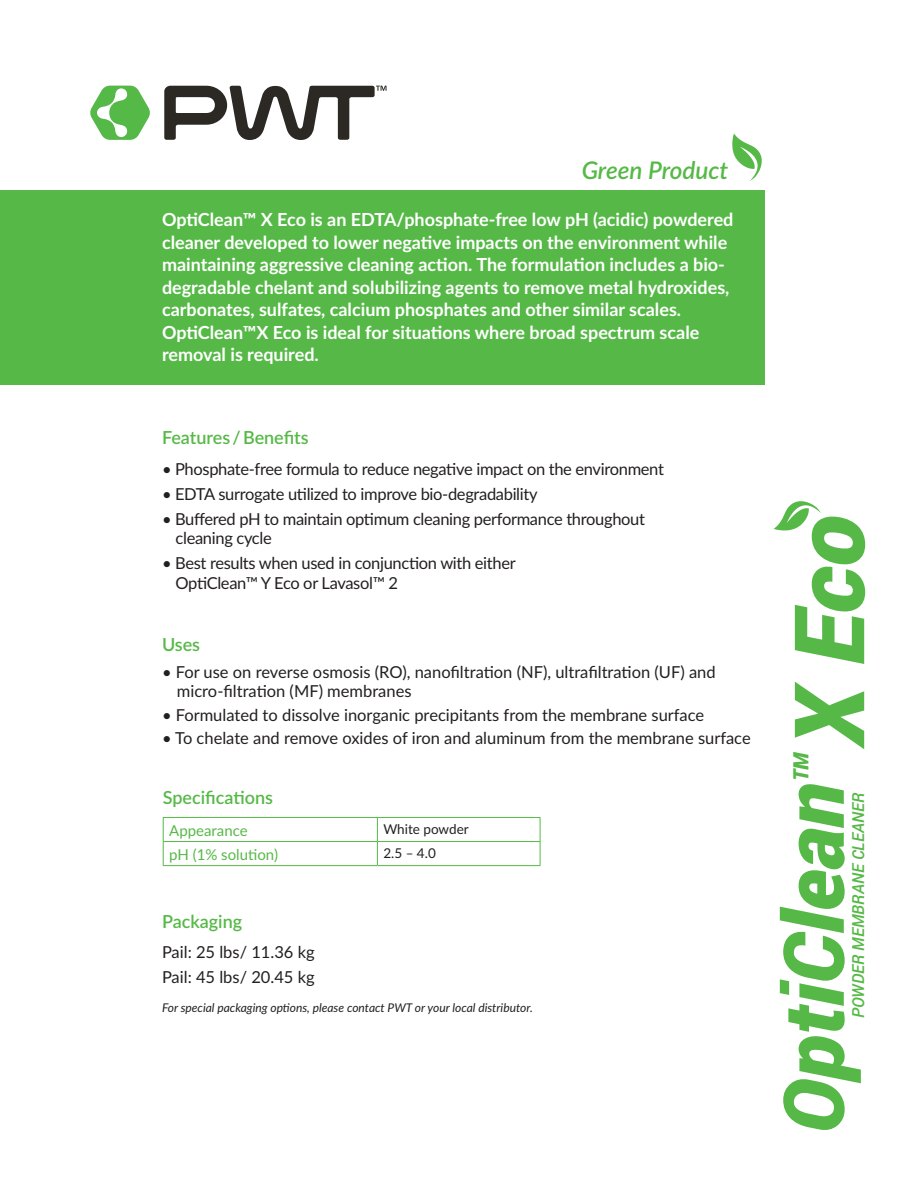
<style>
.page{position:relative;width:918px;height:1188px;background:#fff}
.page>*{position:absolute;margin:0;border:0;box-sizing:border-box;transform-origin:0 0}
.t1{font:italic 900 97.5px "Roboto";color:#56b947}
.t2{font:italic 900 84px "Roboto";color:#56b947}
.t3{font:italic 600 24.3px "Lato";color:#56b947}
.t4{font:italic 900 21px "Roboto";color:#56b947}
.t5{font:700 18px/22.5px "Lato";color:#fff}
.t6{font:600 18px "Lato";color:#56b947}
.t7{font:16.5px/18.9px "Lato";color:#231f20}
.t8{font:16.5px/19.2px "Lato";letter-spacing:-.02em;color:#231f20}
.t9{font:italic 500 16.5px "Roboto";color:#56b947}
.t10{font:15px "Lato";color:#56b947}
.t11{font:13.5px "Lato";color:#231f20}
.t12{font:italic 12px "Lato";color:#231f20}
</style>
<div class="page">
<div style="left:0;top:190px;width:764px;height:194px;background:#56b947"></div>
<hr style="left:163px;top:817px;width:214px;height:1px;background:#56b947">
<hr style="left:377px;top:817px;width:163px;height:1px;background:#56b947">
<hr style="left:163px;top:841px;width:214px;height:1px;background:#56b947">
<svg style="left:163px;top:818px;width:1px;height:47px"></svg>
<hr style="left:377px;top:841px;width:163px;height:1px;background:#56b947">
<svg style="left:377px;top:818px;width:1px;height:47px"></svg>
<svg style="left:540px;top:818px;width:1px;height:47px"></svg>
<hr style="left:163px;top:865px;width:214px;height:1px;background:#56b947">
<hr style="left:377px;top:865px;width:163px;height:1px;background:#56b947">
<svg style="left:164px;top:86px;width:223px;height:54px"></svg>
<svg style="left:90px;top:86px;width:60px;height:54px"></svg>
<svg style="left:732px;top:133px;width:30px;height:48px"></svg>
<svg style="left:774px;top:501px;width:47px;height:30px"></svg>
<h3 class="t3" style="left:582px;top:152px;width:148px">Green Product</h3>
<p class="t5" style="left:162px;top:208px;width:573px">OptiClean™ X Eco is an EDTA/phosphate-free low pH (acidic) powdered cleaner developed to lower negative impacts on the environment while maintaining aggressive cleaning action. The formulation includes a bio&shy;degradable chelant and solubilizing agents to remove metal hydroxides, carbonates, sulfates, calcium phosphates and other similar scales.<br>OptiClean™X Eco is ideal for situations where broad spectrum scale removal is required.</p>
<p class="t6" style="left:162px;top:424px;width:148px">Features / Benefits</p>
<p class="t8" style="left:162px;top:458px;width:503px">• Phosphate-free formula to reduce negative impact on the environment</p>
<p class="t8" style="left:162px;top:483px;width:377px">• EDTA surrogate utilized to improve bio-degradability</p>
<p class="t8" style="left:176px;top:509px;width:471px;text-indent:-14px">• Buffered pH to maintain optimum cleaning performance throughout cleaning cycle</p>
<p class="t8" style="left:175px;top:553px;width:342px;line-height:19.8px;text-indent:-13px">• Best results when used in conjunction with either<br>OptiClean™ Y Eco or Lavasol™ 2</p>
<p class="t6" style="left:162px;top:632px;width:40px">Uses</p>
<p class="t7" style="left:177px;top:662px;width:540px;text-indent:-15px">• For use on reverse osmosis (RO), nanofiltration (NF), ultrafiltration (UF) and micro-filtration (MF) membranes</p>
<p class="t7" style="left:162px;top:705px;width:544px">• Formulated to dissolve inorganic precipitants from the membrane surface</p>
<p class="t7" style="left:162px;top:728px;width:590px">• To chelate and remove oxides of iron and aluminum from the membrane surface</p>
<p class="t6" style="left:163px;top:784px;width:112px">Specifications</p>
<p class="t10" style="left:169px;top:819px;width:80px">Appearance</p>
<p class="t11" style="left:383px;top:820px;width:87px">White powder</p>
<p class="t10" style="left:169px;top:843px;width:110px">pH (1% solution)</p>
<p class="t11" style="left:383px;top:844px;width:54px">2.5 – 4.0</p>
<p class="t6" style="left:162px;top:908px;width:82px">Packaging</p>
<p class="t7" style="left:162px;top:939px;width:154px;line-height:25.2px">Pail: 25 lbs/ 11.36 kg<br>Pail: 45 lbs/ 20.45 kg</p>
<p class="t12" style="left:162px;top:999px;width:372px">For special packaging options, please contact PWT or your local distributor.</p>
<h1 class="t1" style="left:760px;top:747px;width:233px;rotate:-90deg">X Eco</h1>
<p class="t4" style="left:786px;top:781px;width:31px;rotate:-90deg">TM</p>
<h2 class="t2" style="left:754px;top:1134px;width:352px;rotate:-90deg">OptiClean</h2>
<p class="t9" style="left:847px;top:1018px;width:227px;rotate:-90deg">POWDER MEMBRANE CLEANER</p>
</div>
